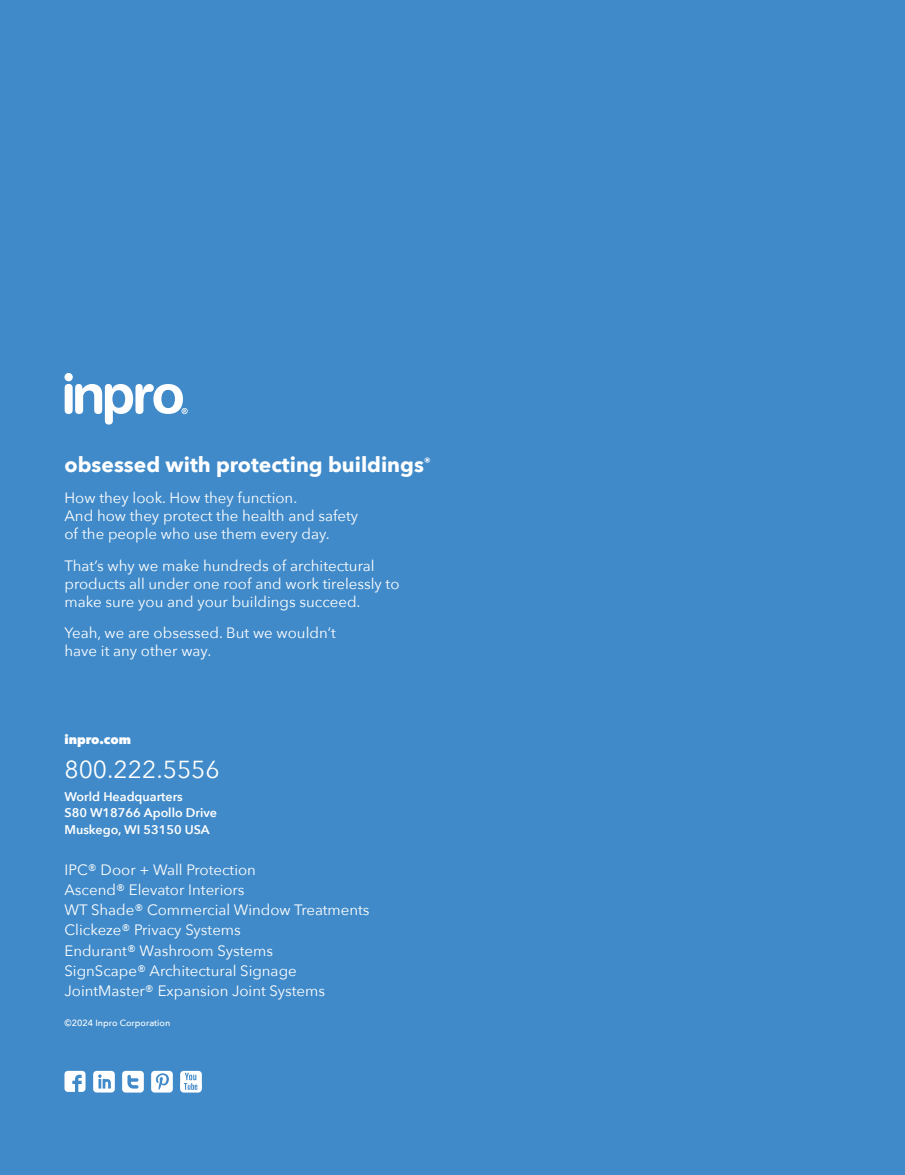
<style>
.page{position:relative;width:905px;height:1175px;background:#fff}
.page>*{position:absolute;margin:0;border:0;box-sizing:border-box;transform-origin:0 0}
.t1{font:24.6px "Avenir Next";color:#fff}
.t2{font:700 21px "Avenir Next";color:#fff}
.t3{font:15px/18px "Avenir Next";color:#fff}
.t4{font:600 12.6px "Avenir Next";color:#fff}
.t5{font:800 12.6px "Avenir Next";color:#fff}
.t6{font:500 9px "Avenir Next";color:#fff}
</style>
<div class="page">
<div style="left:0;top:0;width:904px;height:1174px;background:#408ac9"></div>
<svg style="left:64px;top:1070px;width:21px;height:21px"></svg>
<svg style="left:93px;top:1070px;width:22px;height:22px"></svg>
<svg style="left:151px;top:1070px;width:22px;height:22px"></svg>
<svg style="left:180px;top:1070px;width:22px;height:22px"></svg>
<svg style="left:122px;top:1070px;width:22px;height:22px"></svg>
<div style="left:64px;top:373px;width:9px;height:8px;background:#fff;border-radius:50%"></div>
<div style="left:65px;top:384px;width:8px;height:30px;background:#fff;border-radius:4px"></div>
<svg style="left:75px;top:384px;width:113px;height:40px"></svg>
<p class="t2" style="left:64px;top:446px;width:368px">obsessed with protecting buildings<sup>®</sup></p>
<p class="t3" style="left:64px;top:488px;width:295px">How they look. How they function.<br>And how they protect the health and safety of the people who use them every day.</p>
<p class="t3" style="left:64px;top:556px;width:336px">That’s why we make hundreds of architectural products all under one roof and work tirelessly to make sure you and your buildings succeed.</p>
<p class="t3" style="left:64px;top:623px;width:273px">Yeah, we are obsessed. But we wouldn’t have it any other way.</p>
<p class="t5" style="left:64px;top:731px;width:68px">inpro.com</p>
<p class="t1" style="left:64px;top:748px;width:157px">800.222.5556</p>
<p class="t4" style="left:64px;top:785px;width:120px">World Headquarters</p>
<p class="t4" style="left:64px;top:802px;width:154px">S80 W18766 Apollo Drive</p>
<p class="t4" style="left:64px;top:818px;width:147px">Muskego, WI 53150 USA</p>
<p class="t3" style="left:64px;top:859px;width:193px">IPC® Door + Wall Protection</p>
<p class="t3" style="left:64px;top:880px;width:182px">Ascend® Elevator Interiors</p>
<p class="t3" style="left:64px;top:900px;width:306px">WT Shade® Commercial Window Treatments</p>
<p class="t3" style="left:64px;top:920px;width:178px">Clickeze® Privacy Systems</p>
<p class="t3" style="left:64px;top:940px;width:210px">Endurant® Washroom Systems</p>
<p class="t3" style="left:64px;top:961px;width:234px">SignScape® Architectural Signage</p>
<p class="t3" style="left:64px;top:981px;width:262px">JointMaster® Expansion Joint Systems</p>
<p class="t6" style="left:64px;top:1015px;width:107px">©2024 Inpro Corporation</p>
</div>
